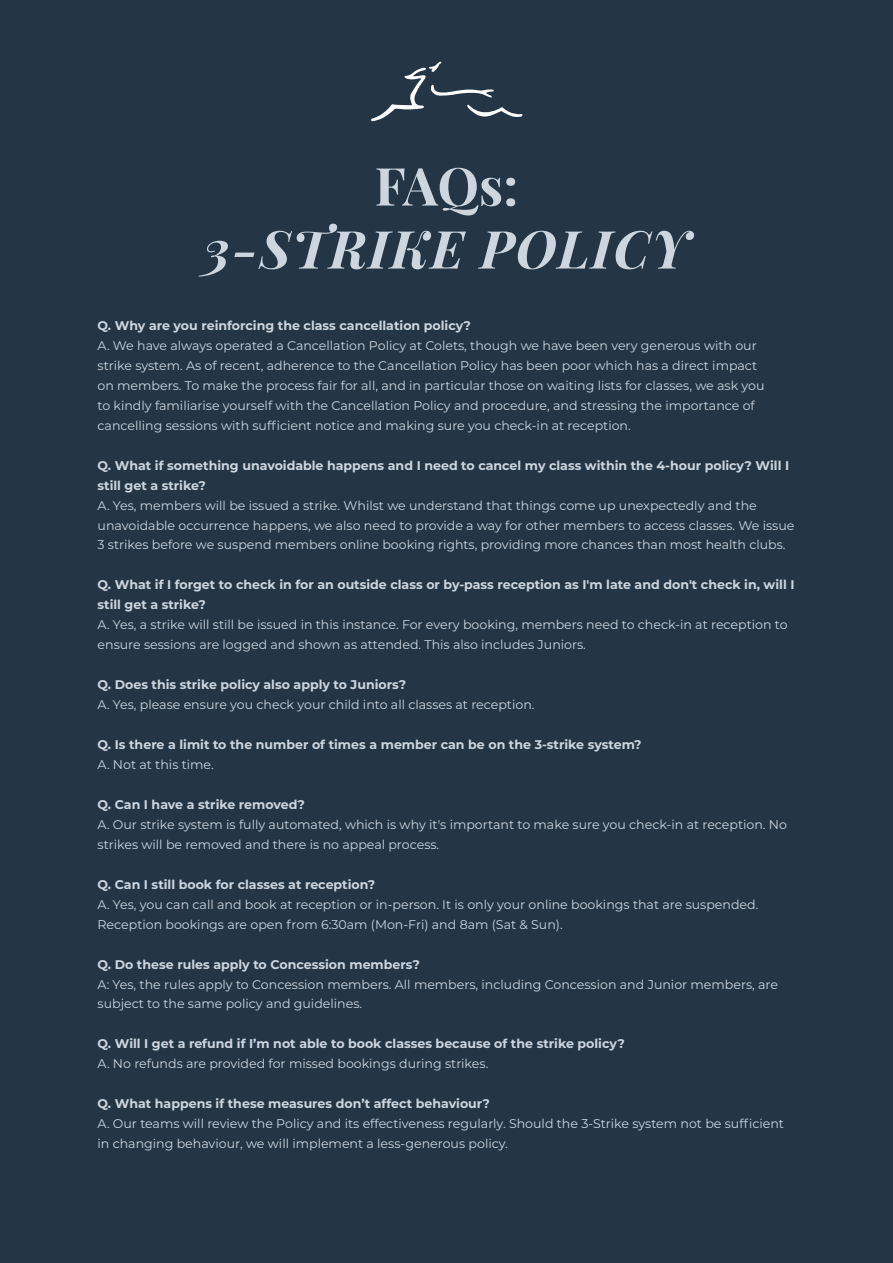
<style>
.page{position:relative;width:893px;height:1263px;background:#243646}
.page>*{position:absolute;margin:0;border:0;box-sizing:border-box;transform-origin:0 0}
.t1{font:italic 700 52.5px "Playfair Display";letter-spacing:.03em;color:#cdd6df}
.t2{font:700 52.5px "Playfair Display";color:#cdd6df}
.t3{font:12.6px/20px "Montserrat";color:#cdd6df}
.t4{font:700 12.6px/20px "Montserrat";color:#cdd6df}
.t5{font:8.85px "Montserrat";letter-spacing:.2em;color:#fff}
</style>
<div class="page">
<svg style="left:371px;top:62px;width:152px;height:59px"></svg>
<p class="t2" style="left:375px;top:145px;width:145px">FAQs:</p>
<p class="t1" style="left:203px;top:207px;width:488px">3-STRIKE POLICY</p>
<p class="t5" style="left:407px;top:177px;width:70px">- EST 1977 -</p>
<p class="t4" style="left:98px;top:315px;width:375px">Q. Why are you reinforcing the class cancellation policy?</p>
<p class="t3" style="left:98px;top:335px;width:668px">A. We have always operated a Cancellation Policy at Colets, though we have been very generous with our strike system. As of recent, adherence to the Cancellation Policy has been poor which has a direct impact on members. To make the process fair for all, and in particular those on waiting lists for classes, we ask you to kindly familiarise yourself with the Cancellation Policy and procedure, and stressing the importance of cancelling sessions with sufficient notice and making sure you check-in at reception.</p>
<p class="t4" style="left:98px;top:454px;width:693px">Q. What if something unavoidable happens and I need to cancel my class within the 4-hour policy? Will I still get a strike?</p>
<p class="t3" style="left:98px;top:495px;width:698px">A. Yes, members will be issued a strike. Whilst we understand that things come up unexpectedly and the unavoidable occurrence happens, we also need to provide a way for other members to access classes. We issue<br>3 strikes before we suspend members online booking rights, providing more chances than most health clubs.</p>
<p class="t4" style="left:98px;top:574px;width:698px">Q. What if I forget to check in for an outside class or by-pass reception as I'm late and don't check in, will I still get a strike?</p>
<p class="t3" style="left:98px;top:614px;width:692px">A. Yes, a strike will still be issued in this instance. For every booking, members need to check-in at reception to ensure sessions are logged and shown as attended. This also includes Juniors.</p>
<p class="t4" style="left:98px;top:674px;width:310px">Q. Does this strike policy also apply to Juniors?</p>
<p class="t3" style="left:98px;top:694px;width:438px">A. Yes, please ensure you check your child into all classes at reception.</p>
<p class="t4" style="left:98px;top:734px;width:546px">Q. Is there a limit to the number of times a member can be on the 3-strike system?</p>
<p class="t3" style="left:98px;top:754px;width:118px">A. Not at this time.</p>
<p class="t4" style="left:98px;top:794px;width:209px">Q. Can I have a strike removed?</p>
<p class="t3" style="left:98px;top:814px;width:691px">A. Our strike system is fully automated, which is why it's important to make sure you check-in at reception. No strikes will be removed and there is no appeal process.</p>
<p class="t4" style="left:98px;top:874px;width:279px">Q. Can I still book for classes at reception?</p>
<p class="t3" style="left:98px;top:894px;width:662px">A. Yes, you can call and book at reception or in-person. It is only your online bookings that are suspended.<br>Reception bookings are open from 6:30am (Mon-Fri) and 8am (Sat &amp; Sun).</p>
<p class="t4" style="left:98px;top:953px;width:324px">Q. Do these rules apply to Concession members?</p>
<p class="t3" style="left:98px;top:974px;width:682px">A: Yes, the rules apply to Concession members. All members, including Concession and Junior members, are subject to the same policy and guidelines.</p>
<p class="t4" style="left:98px;top:1033px;width:529px">Q. Will I get a refund if I’m not able to book classes because of the strike policy?</p>
<p class="t3" style="left:98px;top:1053px;width:392px">A. No refunds are provided for missed bookings during strikes.</p>
<p class="t4" style="left:98px;top:1093px;width:394px">Q. What happens if these measures don’t affect behaviour?</p>
<p class="t3" style="left:98px;top:1113px;width:688px">A. Our teams will review the Policy and its effectiveness regularly. Should the 3-Strike system not be sufficient in changing behaviour, we will implement a less-generous policy.</p>
</div>
